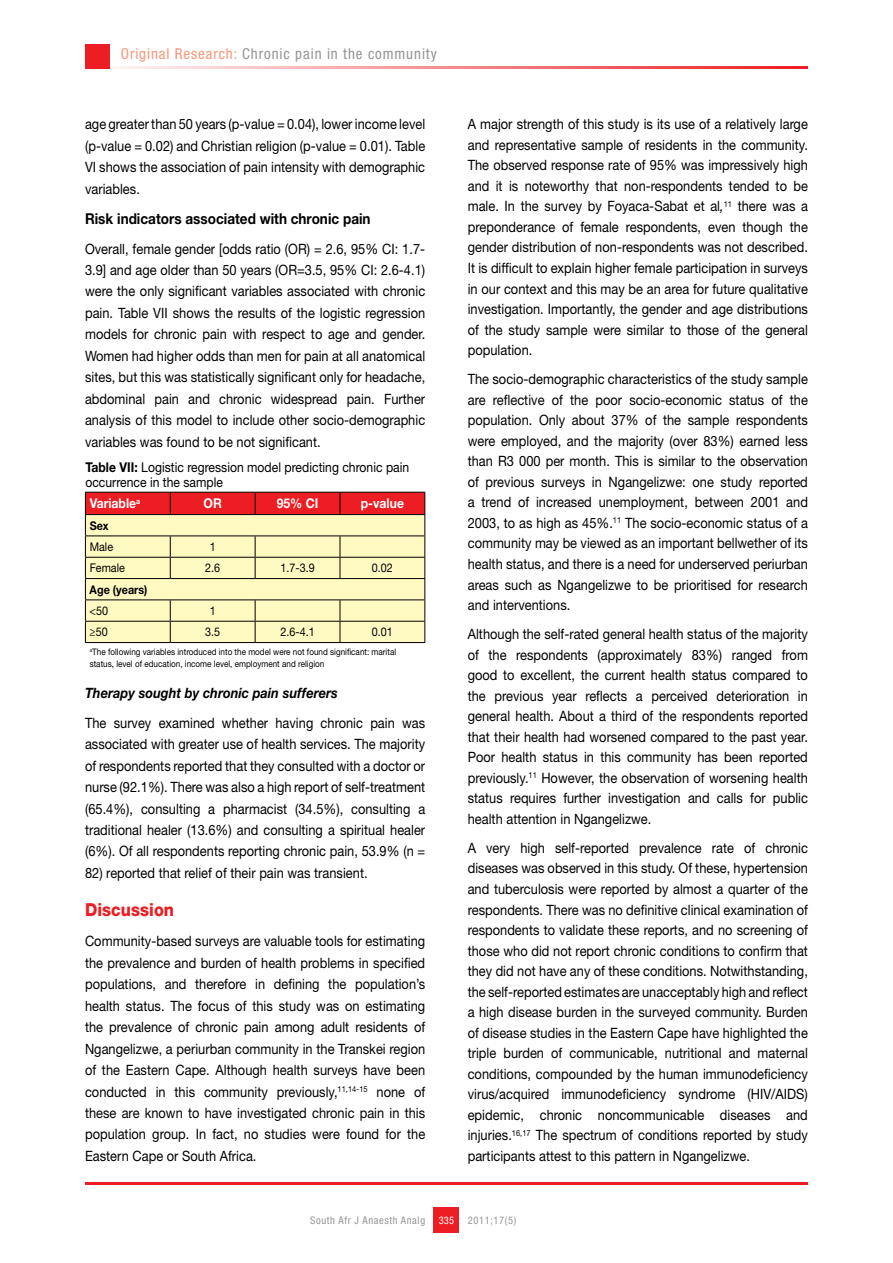
<style>
.page{position:relative;width:893px;height:1263px;background:#fff}
.page>*{position:absolute;margin:0;border:0;box-sizing:border-box;transform-origin:0 0}
.t1{font:800 18px "Helvetica Neue LT Std";color:#ed1d24;scale:.9 1}
.t2{font:condensed 15px "Helvetica Neue LT Std";letter-spacing:.06em;color:#939598}
.t3{font:700 15px "Helvetica Neue LT Std";color:#000;scale:.9 1}
.t4{font:14.25px/20.5px "Helvetica Neue LT Std";color:#000;text-align:justify;scale:.9 1}
.t5{font:italic 700 14.25px "Helvetica Neue LT Std";color:#000;scale:.9 1}
.t6{font:13.5px/15px "Helvetica Neue LT Std";color:#000;scale:.9 1}
.t7{font:700 13.5px "Helvetica Neue LT Std";color:#fff;scale:.9 1}
.t8{font:12px "Helvetica Neue LT Std";color:#000;scale:.9 1}
.t9{font:700 12px "Helvetica Neue LT Std";color:#000;scale:.9 1}
.t10{font:condensed 10.5px "Helvetica Neue LT Std";letter-spacing:.06em;color:#939598}
.t11{font:condensed 10.5px "Helvetica Neue LT Std";color:#fff}
.t12{font:9px/12px "Helvetica Neue LT Std";color:#000;scale:.9 1}
.s1{color:#f79679}
.s2{font-weight:700}
.s3{font-style:italic}
</style>
<div class="page">
<hr style="left:85px;top:66px;width:723px;height:2px;background:#ed1d24">
<div style="left:85px;top:44px;width:24px;height:24px;background:#ed1d24"></div>
<div style="left:434px;top:1208px;width:25px;height:25px;background:#ed1d24"></div>
<hr style="left:85px;top:1182px;width:723px;height:2px;background:#ed1d24">
<svg style="left:85px;top:492px;width:340px;height:150px;background:#edcca0"></svg>
<hr style="left:85px;top:642px;width:85px;height:1px;background:#000">
<hr style="left:170px;top:642px;width:85px;height:1px;background:#000">
<hr style="left:255px;top:642px;width:85px;height:1px;background:#000">
<hr style="left:340px;top:642px;width:85px;height:1px;background:#000">
<p class="t2" style="left:121px;top:45px;width:318px"><span class="s1">Original Research:</span> Chronic pain in the community</p>
<p class="t4" style="left:85px;top:113px;width:380px;line-height:21.5px">age greater than 50 years (p-value = 0.04), lower income level (p-value = 0.02) and Christian religion (p-value = 0.01). Table VI shows the association of pain intensity with demographic variables.</p>
<p class="t3" style="left:85px;top:209px;width:319px">Risk indicators associated with chronic pain</p>
<p class="t4" style="left:85px;top:238px;width:379px;line-height:21.5px">Overall, female gender [odds ratio (OR) = 2.6, 95% CI: 1.7- 3.9] and age older than 50 years (OR=3.5, 95% CI: 2.6-4.1) were the only significant variables associated with chronic pain. Table VII shows the results of the logistic regression models for chronic pain with respect to age and gender.<br>Women had higher odds than men for pain at all anatomical sites, but this was statistically significant only for headache, abdominal pain and chronic widespread pain. Further analysis of this model to include other socio-demographic variables was found to be not significant.</p>
<p class="t6" style="left:85px;top:460px;width:361px"><span class="s2">Table VII:</span> Logistic regression model predicting chronic pain occurrence in the sample</p>
<p class="t7" style="left:90px;top:495px;width:58px">Variable<sup>a</sup></p>
<p class="t7" style="left:204px;top:495px;width:22px">OR</p>
<p class="t7" style="left:277px;top:495px;width:48px">95% CI</p>
<p class="t7" style="left:361px;top:495px;width:49px">p-value</p>
<p class="t9" style="left:90px;top:518px;width:23px">Sex</p>
<p class="t8" style="left:90px;top:539px;width:28px">Male</p>
<p class="t8" style="left:210px;top:539px;width:8px">1</p>
<p class="t8" style="left:90px;top:561px;width:41px">Female</p>
<p class="t8" style="left:205px;top:561px;width:18px">2.6</p>
<p class="t8" style="left:280px;top:561px;width:40px">1.7-3.9</p>
<p class="t8" style="left:372px;top:561px;width:25px">0.02</p>
<p class="t9" style="left:90px;top:582px;width:66px">Age (years)</p>
<p class="t8" style="left:90px;top:603px;width:22px">&lt;50</p>
<p class="t8" style="left:210px;top:603px;width:8px">1</p>
<p class="t8" style="left:90px;top:625px;width:22px">≥50</p>
<p class="t8" style="left:205px;top:625px;width:18px">3.5</p>
<p class="t8" style="left:280px;top:625px;width:40px">2.6-4.1</p>
<p class="t8" style="left:372px;top:625px;width:25px">0.01</p>
<p class="t12" style="left:90px;top:646px;width:342px"><sup>a</sup>The following variables introduced into the model were not found significant: marital status, level of education, income level, employment and religion</p>
<p class="t5" style="left:85px;top:684px;width:282px">Therapy sought by chronic pain sufferers</p>
<p class="t4" style="left:85px;top:712px;width:380px;line-height:21.5px">The survey examined whether having chronic pain was associated with greater use of health services. The majority of respondents reported that they consulted with a doctor or nurse (92.1%). There was also a high report of self-treatment (65.4%), consulting a pharmacist (34.5%), consulting a traditional healer (13.6%) and consulting a spiritual healer (6%). Of all respondents reporting chronic pain, 53.9% (n =</p>
<p class="t4" style="left:85px;top:862px;width:315px">82) reported that relief of their pain was transient.</p>
<p class="t1" style="left:85px;top:899px;width:101px">Discussion</p>
<p class="t4" style="left:85px;top:930px;width:379px;line-height:21.5px">Community-based surveys are valuable tools for estimating the prevalence and burden of health problems in specified populations, and therefore in defining the population’s health status. The focus of this study was on estimating the prevalence of chronic pain among adult residents of Ngangelizwe, a periurban community in the Transkei region of the Eastern Cape. Although health surveys have been conducted in this community previously,<sup>11,14-15</sup> none of these are known to have investigated chronic pain in this population group. In fact, no studies were found for the Eastern Cape or South Africa.</p>
<p class="t4" style="left:468px;top:114px;width:379px">A major strength of this study is its use of a relatively large and representative sample of residents in the community.<br>The observed response rate of 95% was impressively high and it is noteworthy that non-respondents tended to be male. In the survey by Foyaca-Sabat et al<span class="s3">,</span><sup>11</sup> there was a preponderance of female respondents, even though the gender distribution of non-respondents was not described.<br>It is difficult to explain higher female participation in surveys in our context and this may be an area for future qualitative investigation. Importantly, the gender and age distributions of the study sample were similar to those of the general population.</p>
<p class="t4" style="left:468px;top:369px;width:380px">The socio-demographic characteristics of the study sample are reflective of the poor socio-economic status of the population. Only about 37% of the sample respondents were employed, and the majority (over 83%) earned less than R3 000 per month. This is similar to the observation of previous surveys in Ngangelizwe: one study reported a trend of increased unemployment, between 2001 and 2003, to as high as 45%.<sup>11</sup> The socio-economic status of a community may be viewed as an important bellwether of its health status, and there is a need for underserved periurban areas such as Ngangelizwe to be prioritised for research and interventions.</p>
<p class="t4" style="left:468px;top:623px;width:379px">Although the self-rated general health status of the majority of the respondents (approximately 83%) ranged from good to excellent, the current health status compared to the previous year reflects a perceived deterioration in general health. About a third of the respondents reported that their health had worsened compared to the past year.<br>Poor health status in this community has been reported previously.<sup>11</sup> However, the observation of worsening health status requires further investigation and calls for public health attention in Ngangelizwe.</p>
<p class="t4" style="left:468px;top:837px;width:379px">A very high self-reported prevalence rate of chronic diseases was observed in this study. Of these, hypertension and tuberculosis were reported by almost a quarter of the respondents. There was no definitive clinical examination of respondents to validate these reports, and no screening of those who did not report chronic conditions to confirm that they did not have any of these conditions. Notwithstanding, the self-reported estimates are unacceptably high and reflect a high disease burden in the surveyed community. Burden of disease studies in the Eastern Cape have highlighted the triple burden of communicable, nutritional and maternal conditions, compounded by the human immunodeficiency virus/acquired immunodeficiency syndrome (HIV/AIDS) epidemic, chronic noncommunicable diseases and injuries.<sup>16,17</sup> The spectrum of conditions reported by study participants attest to this pattern in Ngangelizwe.</p>
<p class="t10" style="left:310px;top:1214px;width:117px">South Afr J Anaesth Analg</p>
<p class="t11" style="left:439px;top:1214px;width:17px">335</p>
<p class="t10" style="left:468px;top:1214px;width:50px">2011;17(5)</p>
</div>
